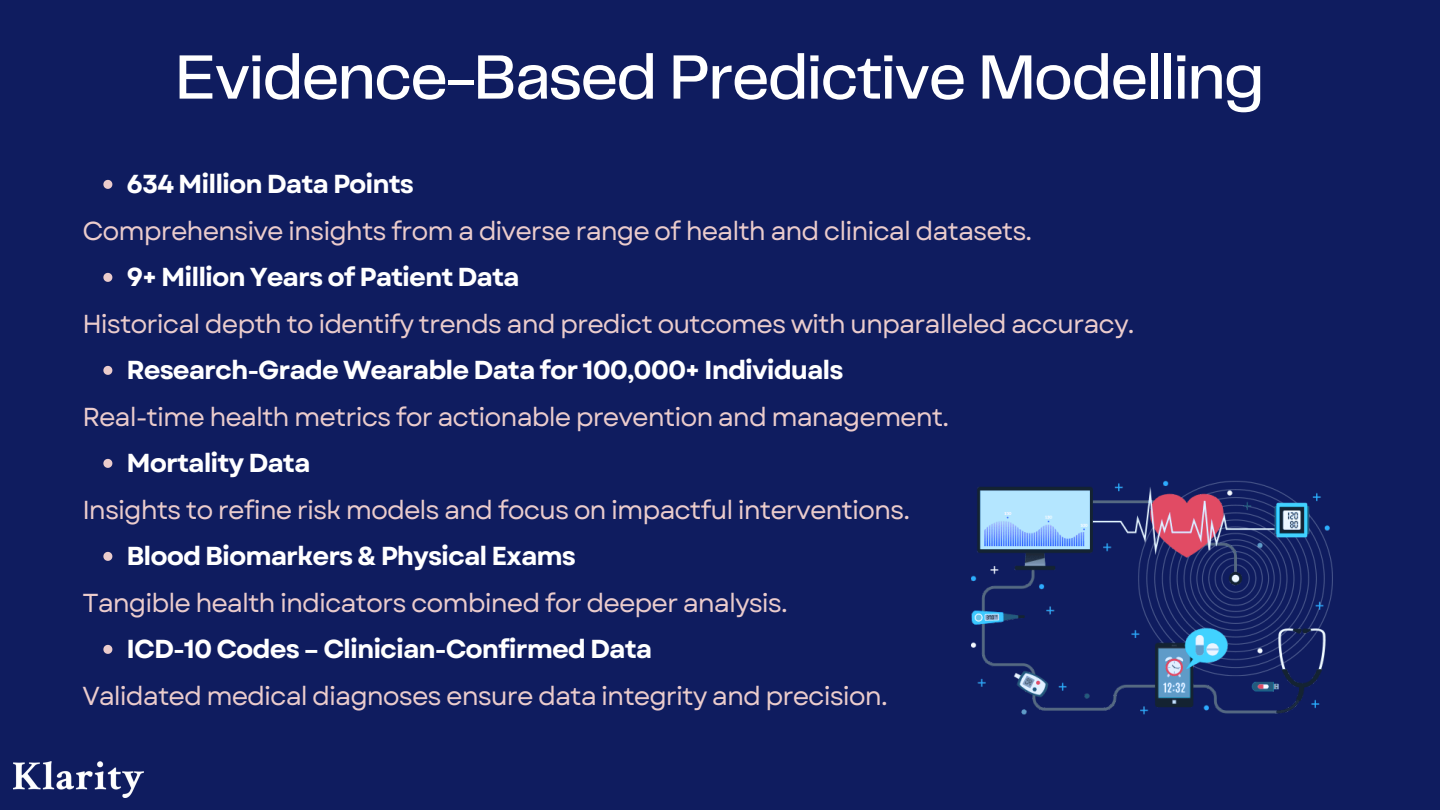
<style>
.page{position:relative;width:1440px;height:810px;background:#0f1c5f}
.page>*{position:absolute;margin:0;border:0;box-sizing:border-box;transform-origin:0 0}
.t1{font:500 65px "Telegraf";letter-spacing:-.03em;color:#fff}
.t2{font:26px "Garet";letter-spacing:-.04em;color:#ebcccc}
.t3{font:700 26px "Garet";letter-spacing:-.04em;color:#fff}
</style>
<div class="page">
<svg style="left:103px;top:180px;width:9px;height:9px"></svg>
<svg style="left:103px;top:273px;width:9px;height:9px"></svg>
<svg style="left:103px;top:366px;width:9px;height:9px"></svg>
<svg style="left:103px;top:459px;width:9px;height:9px"></svg>
<svg style="left:103px;top:552px;width:9px;height:9px"></svg>
<svg style="left:103px;top:645px;width:9px;height:9px"></svg>
<img style="left:13px;top:762px;width:131px;height:36px">
<img style="left:971px;top:480px;width:362px;height:235px">
<p class="t1" style="left:175px;top:49px;width:1091px">Evidence-Based Predictive Modelling</p>
<h1 class="t3" style="left:127px;top:166px;width:289px">634 Million Data Points</h1>
<p class="t2" style="left:82px;top:212px;width:951px">Comprehensive insights from a diverse range of health and clinical datasets.</p>
<p class="t3" style="left:127px;top:259px;width:395px">9+ Million Years of Patient Data</p>
<p class="t2" style="left:82px;top:305px;width:1054px">Historical depth to identify trends and predict outcomes with unparalleled accuracy.</p>
<p class="t3" style="left:127px;top:352px;width:719px">Research-Grade Wearable Data for 100,000+ Individuals</p>
<p class="t2" style="left:82px;top:398px;width:868px">Real-time health metrics for actionable prevention and management.</p>
<p class="t3" style="left:127px;top:445px;width:185px">Mortality Data</p>
<p class="t2" style="left:82px;top:491px;width:829px">Insights to refine risk models and focus on impactful interventions.</p>
<p class="t3" style="left:127px;top:538px;width:451px">Blood Biomarkers &amp; Physical Exams</p>
<p class="t2" style="left:82px;top:584px;width:707px">Tangible health indicators combined for deeper analysis.</p>
<p class="t3" style="left:127px;top:631px;width:527px">ICD-10 Codes – Clinician-Confirmed Data</p>
<p class="t2" style="left:82px;top:677px;width:807px">Validated medical diagnoses ensure data integrity and precision.</p>
</div>
